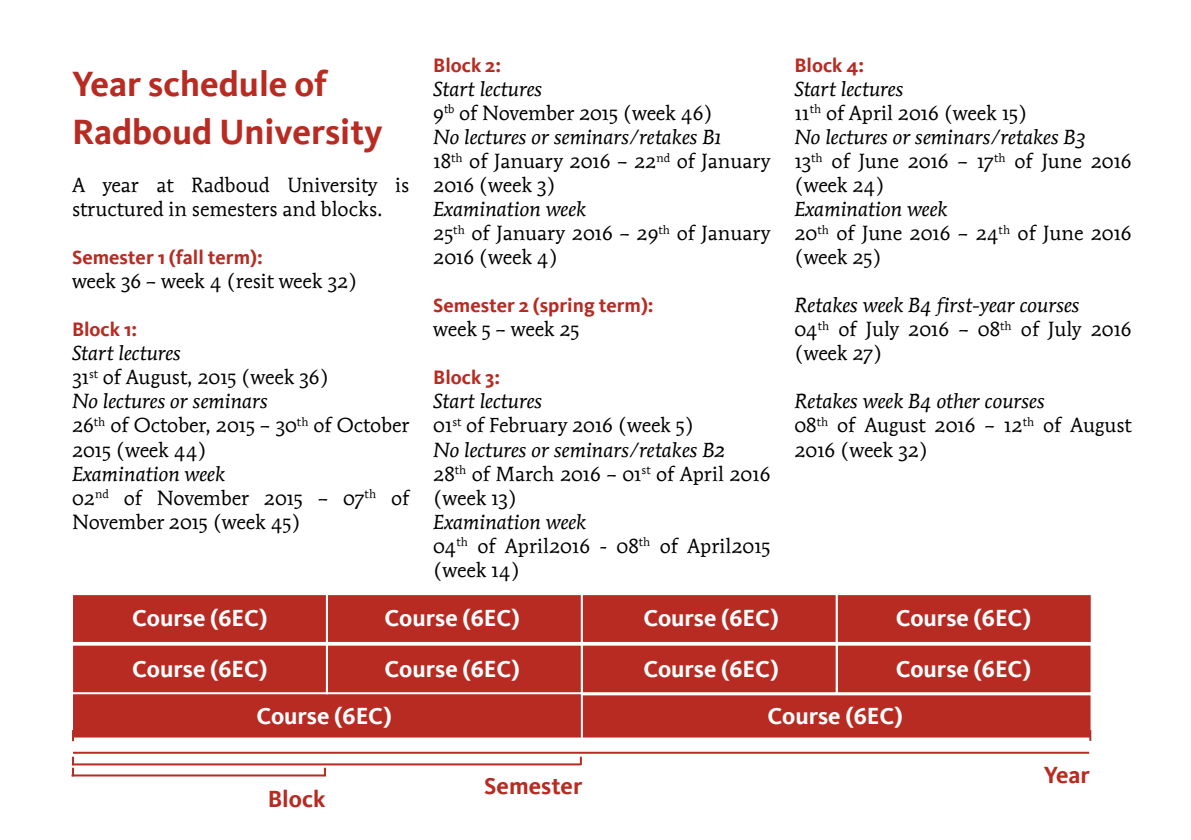
<style>
.page{position:relative;width:1191px;height:840px;background:#fff}
.page>*{position:absolute;margin:0;border:0;box-sizing:border-box;transform-origin:0 0}
.t1{font:700 36px/48px "Kievit";color:#b82b22}
.t2{font:700 24px "Kievit";color:#fff}
.t3{font:700 24px "Kievit";color:#b82b22}
.t4{font:20px/24px "Mendoza Roman OSITCTT Book";color:#000}
.t5{font:20px "Mendoza Roman OSITCTT Book Ita";color:#000}
.t6{font:700 20px "Kievit";color:#b82b22}
</style>
<div class="page">
<div style="left:71px;top:643px;width:1021px;height:96px;background:#b82b22;border:2px solid #fff"></div>
<div style="left:71px;top:643px;width:257px;height:50px;border:2px solid #fff"></div>
<div style="left:71px;top:592px;width:257px;height:51px;background:#b82b22;border:2px solid #fff"></div>
<div style="left:326px;top:643px;width:257px;height:50px;border:2px solid #fff"></div>
<div style="left:326px;top:592px;width:257px;height:51px;background:#b82b22;border:2px solid #fff"></div>
<div style="left:581px;top:643px;width:257px;height:50px;border:2px solid #fff"></div>
<div style="left:581px;top:592px;width:257px;height:51px;background:#b82b22;border:2px solid #fff"></div>
<div style="left:581px;top:693px;width:511px;height:50px;border:2px solid #fff"></div>
<div style="left:836px;top:643px;width:256px;height:50px;border:2px solid #fff"></div>
<div style="left:836px;top:592px;width:256px;height:51px;background:#b82b22;border:2px solid #fff"></div>
<hr style="left:73px;top:751px;width:1016px;height:2px;background:#b82b22">
<svg style="left:72px;top:729px;width:2px;height:11px"></svg>
<svg style="left:1089px;top:729px;width:2px;height:11px"></svg>
<hr style="left:72px;top:763px;width:508px;height:2px;background:#b82b22">
<svg style="left:580px;top:756px;width:2px;height:8px"></svg>
<svg style="left:72px;top:756px;width:2px;height:18px"></svg>
<hr style="left:72px;top:774px;width:254px;height:2px;background:#b82b22">
<svg style="left:324px;top:767px;width:2px;height:7px"></svg>
<h1 class="t1" style="left:72px;top:60px;width:312px">Year schedule of<br>Radboud University</h1>
<p class="t4" style="left:72px;top:173px;width:339px">A year at Radboud University is structured in semesters and blocks.</p>
<p class="t6" style="left:72px;top:246px;width:192px">Semester 1 (fall term):</p>
<p class="t4" style="left:72px;top:269px;width:287px">week 36 – week 4 (resit week 32)</p>
<p class="t6" style="left:72px;top:318px;width:67px">Block 1:</p>
<p class="t5" style="left:72px;top:340px;width:111px">Start lectures</p>
<p class="t4" style="left:72px;top:365px;width:258px">31<sup>st</sup> of August, 2015 (week 36)</p>
<p class="t5" style="left:72px;top:388px;width:197px">No lectures or seminars</p>
<p class="t4" style="left:72px;top:413px;width:339px">26<sup>th</sup> of October, 2015 – 30<sup>th</sup> of October<br>2015 (week 44)</p>
<p class="t5" style="left:72px;top:460px;width:154px">Examination week</p>
<p class="t4" style="left:72px;top:485px;width:339px">02<sup>nd</sup> of November 2015 – 07<sup>th</sup> of<br>November 2015 (week 45)</p>
<p class="t6" style="left:433px;top:54px;width:69px">Block 2:</p>
<p class="t5" style="left:433px;top:76px;width:111px">Start lectures</p>
<p class="t4" style="left:433px;top:101px;width:281px">9<sup>tb</sup> of November 2015 (week 46)</p>
<p class="t5" style="left:433px;top:124px;width:290px">No lectures or seminars/retakes B1</p>
<p class="t4" style="left:433px;top:149px;width:339px">18<sup>th</sup> of January 2016 – 22<sup>nd</sup> of January<br>2016 (week 3)</p>
<p class="t5" style="left:433px;top:196px;width:154px">Examination week</p>
<p class="t4" style="left:433px;top:221px;width:339px">25<sup>th</sup> of January 2016 – 29<sup>th</sup> of January<br>2016 (week 4)</p>
<p class="t6" style="left:433px;top:294px;width:222px">Semester 2 (spring term):</p>
<p class="t4" style="left:433px;top:317px;width:148px">week 5 – week 25</p>
<p class="t6" style="left:433px;top:366px;width:68px">Block 3:</p>
<p class="t5" style="left:433px;top:388px;width:111px">Start lectures</p>
<p class="t4" style="left:433px;top:413px;width:262px">01<sup>st</sup> of February 2016 (week 5)</p>
<p class="t5" style="left:433px;top:436px;width:294px">No lectures or seminars/retakes B2</p>
<p class="t4" style="left:433px;top:461px;width:339px">28<sup>th</sup> of March 2016 – 01<sup>st</sup> of April 2016 (week 13)</p>
<p class="t5" style="left:433px;top:508px;width:154px">Examination week</p>
<p class="t4" style="left:433px;top:533px;width:339px">04<sup>th</sup> of April2016 - 08<sup>th</sup> of April2015 (week 14)</p>
<p class="t6" style="left:794px;top:54px;width:71px">Block 4:</p>
<p class="t5" style="left:794px;top:76px;width:111px">Start lectures</p>
<p class="t4" style="left:794px;top:101px;width:234px">11<sup>th</sup> of April 2016 (week 15)</p>
<p class="t5" style="left:794px;top:124px;width:293px">No lectures or seminars/retakes B3</p>
<p class="t4" style="left:794px;top:149px;width:339px">13<sup>th</sup> of June 2016 – 17<sup>th</sup> of June 2016 (week 24)</p>
<p class="t5" style="left:794px;top:196px;width:154px">Examination week</p>
<p class="t4" style="left:794px;top:221px;width:339px">20<sup>th</sup> of June 2016 – 24<sup>th</sup> of June 2016 (week 25)</p>
<p class="t5" style="left:794px;top:292px;width:287px">Retakes week B4 first-year courses</p>
<p class="t4" style="left:794px;top:317px;width:339px">04<sup>th</sup> of July 2016 – 08<sup>th</sup> of July 2016 (week 27)</p>
<p class="t5" style="left:794px;top:388px;width:252px">Retakes week B4 other courses</p>
<p class="t4" style="left:794px;top:413px;width:339px">08<sup>th</sup> of August 2016 – 12<sup>th</sup> of August<br>2016 (week 32)</p>
<p class="t2" style="left:132px;top:603px;width:137px">Course (6EC)</p>
<p class="t2" style="left:643px;top:603px;width:137px">Course (6EC)</p>
<p class="t2" style="left:132px;top:654px;width:137px">Course (6EC)</p>
<p class="t2" style="left:643px;top:654px;width:137px">Course (6EC)</p>
<p class="t2" style="left:256px;top:701px;width:137px">Course (6EC)</p>
<p class="t2" style="left:767px;top:701px;width:137px">Course (6EC)</p>
<p class="t2" style="left:384px;top:603px;width:137px">Course (6EC)</p>
<p class="t2" style="left:895px;top:603px;width:137px">Course (6EC)</p>
<p class="t2" style="left:384px;top:654px;width:137px">Course (6EC)</p>
<p class="t2" style="left:895px;top:654px;width:137px">Course (6EC)</p>
<p class="t3" style="left:268px;top:784px;width:59px">Block</p>
<p class="t3" style="left:484px;top:771px;width:100px">Semester</p>
<p class="t3" style="left:1043px;top:760px;width:48px">Year</p>
</div>
